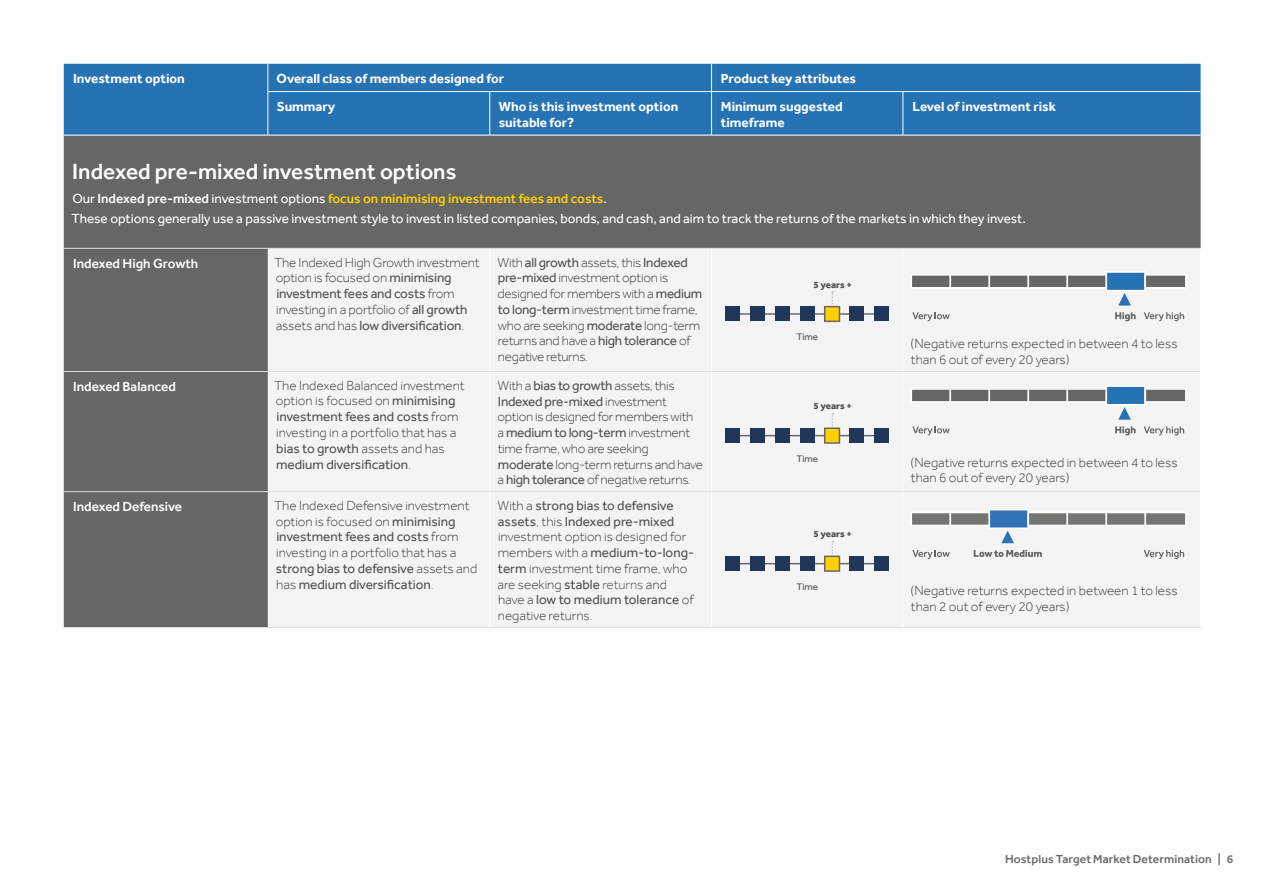
<style>
.page{position:relative;width:1263px;height:893px;background:#fff}
.page>*{position:absolute;margin:0;border:0;box-sizing:border-box;transform-origin:0 0}
.t1{font:500 22.5px "Effra";color:#fff}
.t2{font:300 13.5px/15.8px "Effra";letter-spacing:-.01em;color:#413c38}
.t3{font:13.5px/20px "Effra";color:#fff}
.t4{font:700 13.5px/15.8px "Effra";color:#fff}
.t5{font:500 13.5px "Effra";color:#fff}
.t6{font:500 12px "Effra";letter-spacing:.005em;color:#6a6864}
.t7{font:800 9.75px "Effra";letter-spacing:-.005em;color:#55524e}
.t8{font:9.75px "Effra";color:#55524e}
.s1{font-weight:500}
.s2{font-weight:500;color:#ffcf00}
.s3{font-weight:400;color:#55524e}
.s4{color:#55524e}
</style>
<div class="page">
<div style="left:64px;top:64px;width:1136px;height:71px;background:#2573b5"></div>
<div style="left:64px;top:136px;width:1136px;height:491px;background:#666665"></div>
<div style="left:268px;top:249px;width:932px;height:378px;background:#f4f4f4"></div>
<hr style="left:268px;top:248px;width:222px;height:1px;background:#dededd">
<hr style="left:268px;top:627px;width:222px;height:1px;background:#dededd">
<hr style="left:903px;top:248px;width:298px;height:1px;background:#dededd">
<hr style="left:903px;top:627px;width:298px;height:1px;background:#dededd">
<hr style="left:711px;top:248px;width:192px;height:1px;background:#dededd">
<hr style="left:711px;top:627px;width:192px;height:1px;background:#dededd">
<hr style="left:490px;top:248px;width:221px;height:1px;background:#dededd">
<hr style="left:64px;top:371px;width:204px;height:1px;background:#dededd">
<hr style="left:490px;top:371px;width:221px;height:1px;background:#dededd">
<hr style="left:64px;top:491px;width:204px;height:1px;background:#dededd">
<hr style="left:490px;top:491px;width:221px;height:1px;background:#dededd">
<hr style="left:64px;top:627px;width:204px;height:1px;background:#dededd">
<hr style="left:490px;top:627px;width:221px;height:1px;background:#dededd">
<svg style="left:267px;top:64px;width:1px;height:27px"></svg>
<svg style="left:711px;top:64px;width:1px;height:27px"></svg>
<hr style="left:267px;top:91px;width:223px;height:1px;background:#fff">
<hr style="left:490px;top:91px;width:221px;height:1px;background:#fff">
<hr style="left:489px;top:249px;width:1px;height:122px;background:#fff">
<hr style="left:711px;top:249px;width:1px;height:122px;background:#fff">
<hr style="left:902px;top:249px;width:1px;height:122px;background:#fff">
<hr style="left:489px;top:372px;width:1px;height:119px;background:#fff">
<hr style="left:711px;top:372px;width:1px;height:119px;background:#fff">
<hr style="left:902px;top:372px;width:1px;height:119px;background:#fff">
<hr style="left:489px;top:492px;width:1px;height:135px;background:#fff">
<hr style="left:711px;top:492px;width:1px;height:135px;background:#fff">
<hr style="left:902px;top:492px;width:1px;height:135px;background:#fff">
<hr style="left:64px;top:248px;width:204px;height:1px;background:#dededd">
<hr style="left:268px;top:371px;width:222px;height:1px;background:#dededd">
<hr style="left:268px;top:491px;width:222px;height:1px;background:#dededd">
<hr style="left:711px;top:491px;width:192px;height:1px;background:#dededd">
<hr style="left:903px;top:491px;width:297px;height:1px;background:#dededd">
<hr style="left:711px;top:91px;width:192px;height:1px;background:#fff">
<hr style="left:903px;top:91px;width:297px;height:1px;background:#fff">
<hr style="left:267px;top:92px;width:1px;height:43px;background:#fff">
<hr style="left:489px;top:92px;width:1px;height:43px;background:#fff">
<hr style="left:711px;top:92px;width:1px;height:43px;background:#fff">
<hr style="left:902px;top:92px;width:1px;height:43px;background:#fff">
<hr style="left:711px;top:371px;width:192px;height:1px;background:#dededd">
<hr style="left:903px;top:371px;width:297px;height:1px;background:#dededd">
<svg style="left:832px;top:291px;width:1px;height:15px"></svg>
<hr style="left:733px;top:313px;width:149px;height:2px;background:#6a6864">
<div style="left:750px;top:307px;width:15px;height:14px;background:#20365a"></div>
<div style="left:824px;top:306px;width:16px;height:16px;background:#ffcf00;border:2px solid #6a6864"></div>
<div style="left:725px;top:307px;width:15px;height:14px;background:#20365a"></div>
<div style="left:800px;top:307px;width:15px;height:14px;background:#20365a"></div>
<div style="left:775px;top:307px;width:15px;height:14px;background:#20365a"></div>
<div style="left:849px;top:307px;width:15px;height:14px;background:#20365a"></div>
<div style="left:874px;top:307px;width:15px;height:14px;background:#20365a"></div>
<svg style="left:910px;top:271px;width:277px;height:35px"></svg>
<svg style="left:1144px;top:312px;width:40px;height:9px"></svg>
<svg style="left:912px;top:312px;width:38px;height:9px"></svg>
<svg style="left:1115px;top:312px;width:21px;height:9px"></svg>
<svg style="left:832px;top:413px;width:1px;height:14px"></svg>
<hr style="left:733px;top:435px;width:149px;height:1px;background:#6a6864">
<div style="left:750px;top:428px;width:15px;height:15px;background:#20365a"></div>
<div style="left:824px;top:427px;width:16px;height:17px;background:#ffcf00;border:2px solid #6a6864"></div>
<div style="left:725px;top:428px;width:15px;height:15px;background:#20365a"></div>
<div style="left:800px;top:428px;width:15px;height:15px;background:#20365a"></div>
<div style="left:775px;top:428px;width:15px;height:15px;background:#20365a"></div>
<div style="left:849px;top:428px;width:15px;height:15px;background:#20365a"></div>
<div style="left:874px;top:428px;width:15px;height:15px;background:#20365a"></div>
<svg style="left:910px;top:385px;width:277px;height:35px"></svg>
<svg style="left:1144px;top:426px;width:40px;height:9px"></svg>
<svg style="left:912px;top:426px;width:38px;height:9px"></svg>
<svg style="left:1115px;top:426px;width:21px;height:9px"></svg>
<svg style="left:832px;top:541px;width:1px;height:15px"></svg>
<hr style="left:733px;top:563px;width:149px;height:1px;background:#6a6864">
<div style="left:750px;top:556px;width:15px;height:15px;background:#20365a"></div>
<div style="left:824px;top:556px;width:16px;height:16px;background:#ffcf00;border:2px solid #6a6864"></div>
<div style="left:725px;top:556px;width:15px;height:15px;background:#20365a"></div>
<div style="left:800px;top:556px;width:15px;height:15px;background:#20365a"></div>
<div style="left:775px;top:556px;width:15px;height:15px;background:#20365a"></div>
<div style="left:849px;top:556px;width:15px;height:15px;background:#20365a"></div>
<div style="left:874px;top:556px;width:15px;height:15px;background:#20365a"></div>
<svg style="left:910px;top:509px;width:277px;height:34px"></svg>
<svg style="left:1144px;top:550px;width:40px;height:9px"></svg>
<svg style="left:912px;top:550px;width:38px;height:9px"></svg>
<svg style="left:974px;top:550px;width:68px;height:7px"></svg>
<p class="t4" style="left:73px;top:70px;width:113px">Investment option</p>
<p class="t4" style="left:277px;top:70px;width:229px">Overall class of members designed for</p>
<p class="t4" style="left:721px;top:70px;width:137px">Product key attributes</p>
<p class="t4" style="left:277px;top:98px;width:60px">Summary</p>
<p class="t4" style="left:499px;top:98px;width:181px">Who is this investment option suitable for?</p>
<p class="t4" style="left:721px;top:98px;width:123px">Minimum suggested timeframe</p>
<p class="t4" style="left:912px;top:98px;width:145px">Level of investment risk</p>
<h1 class="t1" style="left:72px;top:158px;width:386px">Indexed pre-mixed investment options</h1>
<p class="t3" style="left:72px;top:188px;width:956px">Our <span class="s1">Indexed pre-mixed</span> investment options <span class="s2">focus on minimising investment fees and costs</span>.<br>These options generally use a passive investment style to invest in listed companies, bonds, and cash, and aim to track the returns of the markets in which they invest.</p>
<p class="t5" style="left:73px;top:255px;width:127px">Indexed High Growth</p>
<p class="t2" style="left:274px;top:254px;width:207px">The Indexed High Growth investment option is focused on <span class="s3">minimising investment fees and costs</span> from investing in a portfolio of <span class="s3">all growth </span>assets and has <span class="s3">low diversification</span>.</p>
<p class="t2" style="left:497px;top:254px;width:206px">With <span class="s3">all growth</span> assets, this <span class="s3">Indexed pre-mixed</span> investment option is designed for members with a <span class="s3">medium to long-term</span> investment time frame, who are seeking <span class="s3">moderate</span> long-term returns and have a <span class="s3">high tolerance</span> of negative returns.</p>
<p class="t7" style="left:813px;top:278px;width:40px">5 years +</p>
<p class="t8" style="left:796px;top:331px;width:23px">Time</p>
<p class="t2" style="left:911px;top:336px;width:268px">(Negative returns expected in between 4 to less than 6 out of every 20 years)</p>
<p class="t5" style="left:73px;top:378px;width:104px">Indexed Balanced</p>
<p class="t2" style="left:274px;top:377px;width:192px">The Indexed Balanced investment option is focused on <span class="s3">minimising investment fees and costs</span> from investing in a portfolio that has a <span class="s3">bias to growth</span> assets and has <span class="s3">medium diversification</span>.</p>
<p class="t2" style="left:497px;top:377px;width:207px">With a <span class="s3">bias to growth</span> assets, this <span class="s3">Indexed pre-mixed</span> investment option is designed for members with a <span class="s3">medium to long-term</span> investment time frame, who are seeking <span class="s3">moderate</span> long-term returns and have a <span class="s3">high tolerance</span> of negative returns.</p>
<p class="t5" style="left:73px;top:498px;width:111px">Indexed Defensive</p>
<p class="t2" style="left:274px;top:497px;width:205px">The Indexed Defensive investment option is focused on <span class="s3">minimising investment fees and costs</span> from investing in a portfolio that has a <span class="s3">strong bias to defensive</span> assets and has <span class="s3">medium diversification</span>.</p>
<p class="t2" style="left:497px;top:497px;width:198px">With a <span class="s3">strong bias to defensive assets</span>, this <span class="s3">Indexed pre-mixed </span>investment option is designed for members with a <span class="s3">medium-to-long&shy;term</span> investment time frame, who are seeking <span class="s3">stable</span> <span class="s4">returns</span> and have a <span class="s3">low to medium tolerance</span> of negative returns.</p>
<p class="t7" style="left:813px;top:400px;width:40px">5 years +</p>
<p class="t8" style="left:796px;top:453px;width:23px">Time</p>
<p class="t7" style="left:813px;top:528px;width:40px">5 years +</p>
<p class="t8" style="left:796px;top:581px;width:23px">Time</p>
<p class="t2" style="left:911px;top:454px;width:268px">(Negative returns expected in between 4 to less than 6 out of every 20 years)</p>
<p class="t2" style="left:910px;top:582px;width:268px">(Negative returns expected in between 1 to less than 2 out of every 20 years)</p>
<p class="t6" style="left:1005px;top:852px;width:230px">Hostplus Target Market Determination | 6</p>
</div>
